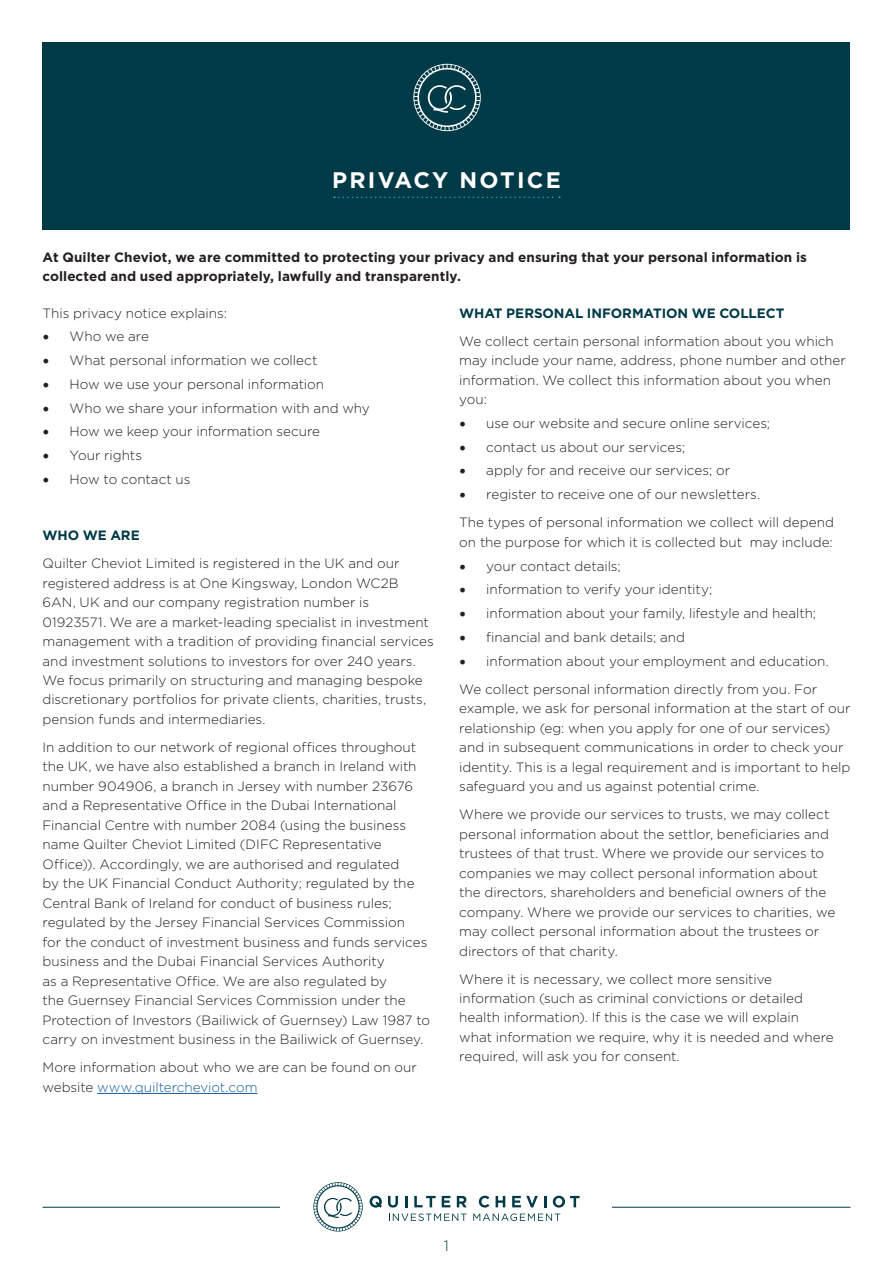
<style>
.page{position:relative;width:893px;height:1263px;background:#fff}
.page>*{position:absolute;margin:0;border:0;box-sizing:border-box;transform-origin:0 0}
.t1{font:700 22.5px "Gotham";letter-spacing:.1em;color:#fff}
.t2{font:300 15px "Gotham";color:#003a47}
.t3{font:300 13.5px/19.5px "Gotham";color:#231f20}
.t4{font:700 13.5px/19.5px "Gotham";letter-spacing:.005em;color:#231f20}
.t5{font:700 13.5px "Gotham";letter-spacing:-.005em;color:#003a47}
.s1{font-family:"Minion Pro";font-weight:400;font-size:18px}
.s2{color:#175d9e}
</style>
<div class="page">
<hr style="left:43px;top:1207px;width:807px;height:1px;background:#003a47">
<div style="left:281px;top:1182px;width:331px;height:49px;background:#fff"></div>
<svg style="left:370px;top:1196px;width:12px;height:12px"></svg>
<svg style="left:388px;top:1196px;width:10px;height:11px"></svg>
<svg style="left:405px;top:1196px;width:2px;height:11px"></svg>
<svg style="left:414px;top:1196px;width:22px;height:11px"></svg>
<svg style="left:442px;top:1196px;width:8px;height:11px"></svg>
<svg style="left:457px;top:1196px;width:10px;height:11px"></svg>
<svg style="left:479px;top:1196px;width:10px;height:11px"></svg>
<svg style="left:496px;top:1196px;width:9px;height:11px"></svg>
<svg style="left:512px;top:1196px;width:26px;height:11px"></svg>
<svg style="left:544px;top:1196px;width:2px;height:11px"></svg>
<svg style="left:553px;top:1196px;width:27px;height:11px"></svg>
<svg style="left:389px;top:1213px;width:78px;height:8px"></svg>
<svg style="left:473px;top:1213px;width:87px;height:8px"></svg>
<svg style="left:313px;top:1182px;width:50px;height:49px"></svg>
<div style="left:43px;top:43px;width:807px;height:187px;background:#003a47"></div>
<svg style="left:413px;top:64px;width:68px;height:68px"></svg>
<hr style="left:97px;top:1093px;width:161px;height:1px;background:#175d9e">
<svg style="left:334px;top:197px;width:226px;height:1px"></svg>
<h1 class="t1" style="left:332px;top:165px;width:230px">PRIVACY NOTICE</h1>
<p class="t4" style="left:43px;top:247px;width:766px">At Quilter Cheviot, we are committed to protecting your privacy and ensuring that your personal information is collected and used appropriately, lawfully and transparently.</p>
<p class="t3" style="left:43px;top:303px;width:186px">This privacy notice explains:</p>
<p class="t3" style="left:43px;top:327px;width:108px"><span class="s1">•</span> Who we are</p>
<p class="t3" style="left:43px;top:350px;width:276px"><span class="s1">•</span> What personal information we collect</p>
<p class="t3" style="left:43px;top:374px;width:283px"><span class="s1">•</span> How we use your personal information</p>
<p class="t3" style="left:43px;top:398px;width:329px"><span class="s1">•</span> Who we share your information with and why</p>
<p class="t3" style="left:43px;top:422px;width:279px"><span class="s1">•</span> How we keep your information secure</p>
<p class="t3" style="left:43px;top:445px;width:101px"><span class="s1">•</span> Your rights</p>
<p class="t3" style="left:43px;top:469px;width:150px"><span class="s1">•</span> How to contact us</p>
<p class="t5" style="left:459px;top:304px;width:327px">WHAT PERSONAL INFORMATION WE COLLECT</p>
<p class="t3" style="left:459px;top:331px;width:388px">We collect certain personal information about you which may include your name, address, phone number and other information. We collect this information about you when you:</p>
<p class="t3" style="left:459px;top:413px;width:312px"><span class="s1">•</span> use our website and secure online services;</p>
<p class="t3" style="left:459px;top:437px;width:228px"><span class="s1">•</span> contact us about our services;</p>
<p class="t3" style="left:459px;top:461px;width:272px"><span class="s1">•</span> apply for and receive our services; or</p>
<p class="t3" style="left:459px;top:480px;width:376px;line-height:28px"><span class="s1">•</span> register to receive one of our newsletters.<br>The types of personal information we collect will depend</p>
<p class="t3" style="left:459px;top:532px;width:375px">on the purpose for which it is collected but may include:</p>
<p class="t3" style="left:459px;top:556px;width:163px"><span class="s1">•</span> your contact details;</p>
<p class="t3" style="left:459px;top:579px;width:255px"><span class="s1">•</span> information to verify your identity;</p>
<p class="t3" style="left:459px;top:603px;width:358px"><span class="s1">•</span> information about your family, lifestyle and health;</p>
<p class="t3" style="left:459px;top:627px;width:227px"><span class="s1">•</span> financial and bank details; and</p>
<p class="t3" style="left:459px;top:646px;width:371px;line-height:28px"><span class="s1">•</span> information about your employment and education.<br>We collect personal information directly from you. For</p>
<p class="t3" style="left:459px;top:698px;width:393px">example, we ask for personal information at the start of our relationship (eg: when you apply for one of our services) and in subsequent communications in order to check your identity. This is a legal requirement and is important to help safeguard you and us against potential crime.</p>
<p class="t3" style="left:459px;top:804px;width:377px">Where we provide our services to trusts, we may collect personal information about the settlor, beneficiaries and trustees of that trust. Where we provide our services to companies we may collect personal information about the directors, shareholders and beneficial owners of the company. Where we provide our services to charities, we may collect personal information about the trustees or directors of that charity.</p>
<p class="t3" style="left:459px;top:968px;width:376px">Where it is necessary, we collect more sensitive information (such as criminal convictions or detailed health information). If this is the case we will explain what information we require, why it is needed and where required, will ask you for consent.</p>
<p class="t5" style="left:43px;top:526px;width:99px">WHO WE ARE</p>
<p class="t3" style="left:43px;top:553px;width:393px">Quilter Cheviot Limited is registered in the UK and our registered address is at One Kingsway, London WC2B 6AN, UK and our company registration number is 01923571. We are a market-leading specialist in investment management with a tradition of providing financial services and investment solutions to investors for over 240 years.<br>We focus primarily on structuring and managing bespoke discretionary portfolios for private clients, charities, trusts, pension funds and intermediaries.</p>
<p class="t3" style="left:43px;top:737px;width:389px">In addition to our network of regional offices throughout the UK, we have also established a branch in Ireland with number 904906, a branch in Jersey with number 23676 and a Representative Office in the Dubai International Financial Centre with number 2084 (using the business name Quilter Cheviot Limited (DIFC Representative Office)). Accordingly, we are authorised and regulated<br>by the UK Financial Conduct Authority; regulated by the Central Bank of Ireland for conduct of business rules; regulated by the Jersey Financial Services Commission<br>for the conduct of investment business and funds services business and the Dubai Financial Services Authority<br>as a Representative Office. We are also regulated by<br>the Guernsey Financial Services Commission under the Protection of Investors (Bailiwick of Guernsey) Law 1987 to carry on investment business in the Bailiwick of Guernsey.</p>
<p class="t3" style="left:43px;top:1057px;width:376px">More information about who we are can be found on our website <span class="s2">www.quiltercheviot.com</span></p>
<p class="t2" style="left:444px;top:1236px;width:7px">1</p>
</div>
